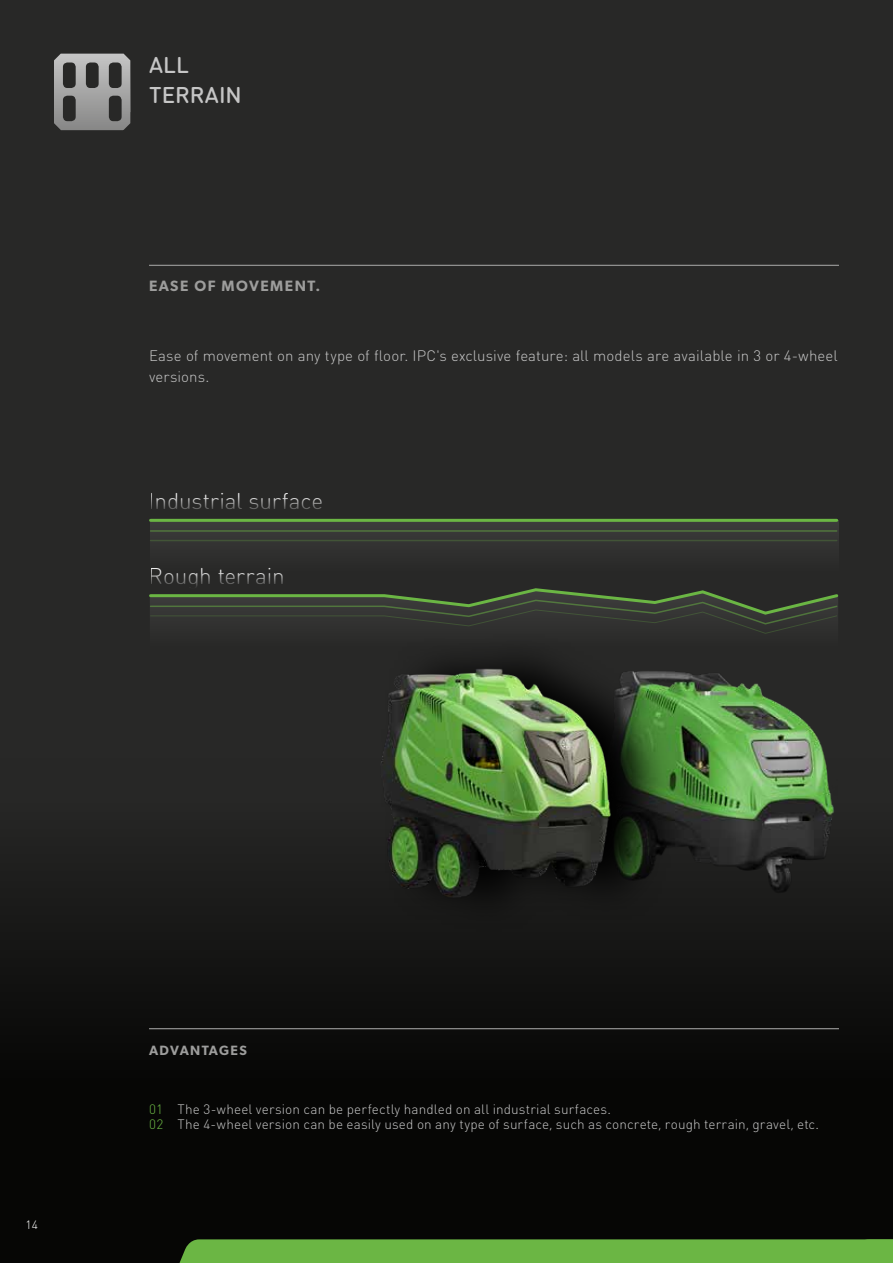
<style>
.page{position:relative;width:893px;height:1263px;background:#282827}
.page>*{position:absolute;margin:0;border:0;box-sizing:border-box;transform-origin:0 0}
.t1{font:300 22.5px "DIN Round Pro";letter-spacing:-.01em;color:#ededed}
.t2{font:500 22.5px/30px "DIN Round Pro";letter-spacing:.005em;color:#c6c6c6}
.t3{font:300 15px/21px "DIN Round Pro";letter-spacing:.005em;color:#c6c6c6}
.t4{font:600 15px "Gibson";letter-spacing:.1em;color:#9d9d9c}
.t5{font:300 13.5px/15px "DIN Round Pro";letter-spacing:.01em;color:#c6c6c6}
.t6{font:600 13.5px "Gibson";letter-spacing:.1em;color:#9d9d9c}
.t7{font:300 12px "DIN Round Pro";color:#fff}
.s1{color:#6bb644}
</style>
<div class="page">
<div style="left:0;top:758px;width:893px;height:505px;background:linear-gradient(to bottom,#262625,#000)"></div>
<div style="left:174px;top:1239px;width:719px;height:24px;background:#6bb644"></div>
<hr style="left:149px;top:1028px;width:690px;height:1px;background:#9d9d9c">
<hr style="left:149px;top:265px;width:690px;height:1px;background:#9d9d9c">
<svg style="left:54px;top:54px;width:77px;height:76px"></svg>
<div style="left:150px;top:520px;width:688px;height:63px;background:#2f2f2e"></div>
<hr style="left:151px;top:519px;width:686px;height:3px;background:#6bb644">
<svg style="left:149px;top:588px;width:690px;height:46px"></svg>
<hr style="left:151px;top:530px;width:686px;height:2px;background:#6bb644">
<hr style="left:151px;top:540px;width:686px;height:1px;background:#6bb644">
<img style="left:675px;top:672px;width:162px;height:225px">
<svg style="left:378px;top:660px;width:297px;height:272px;fill:#1a1b18"></svg>
<img style="left:368px;top:664px;width:247px;height:245px">
<h1 class="t2" style="left:149px;top:49px;width:94px">ALL<br>TERRAIN</h1>
<p class="t4" style="left:149px;top:277px;width:173px">EASE OF MOVEMENT.</p>
<p class="t3" style="left:149px;top:345px;width:690px">Ease of movement on any type of floor. IPC's exclusive feature: all models are available in 3 or 4-wheel versions.</p>
<h1 class="t1" style="left:149px;top:486px;width:176px">Industrial surface</h1>
<h1 class="t1" style="left:149px;top:561px;width:137px">Rough terrain</h1>
<p class="t7" style="left:26px;top:1216px;width:14px">14</p>
<p class="t6" style="left:149px;top:1042px;width:99px">ADVANTAGES</p>
<p class="t5" style="left:149px;top:1101px;width:671px"><span class="s1">01</span> The 3-wheel version can be perfectly handled on all industrial surfaces.<br><span class="s1">02</span> The 4-wheel version can be easily used on any type of surface, such as concrete, rough terrain, gravel, etc.</p>
</div>
